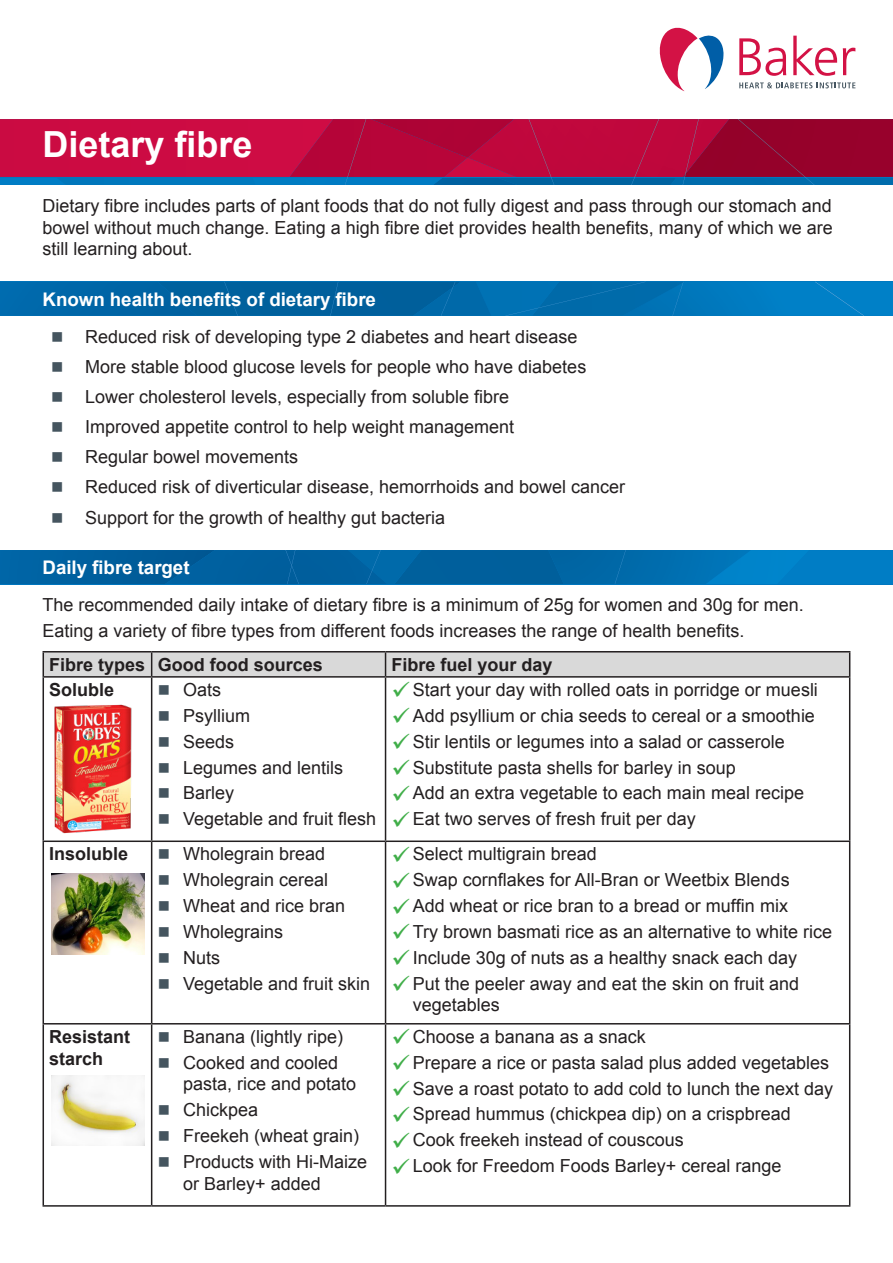
<style>
.page{position:relative;width:893px;height:1263px;background:#fff}
.page>*{position:absolute;margin:0;border:0;box-sizing:border-box;transform-origin:0 0}
.t1{font:700 36px "Arial";color:#fff}
.t2{font:700 18.75px "Arial";letter-spacing:-.005em;color:#fff}
.t3{font:18px/21.6px "Arial";color:#231f20}
.t4{font:700 18px/21.6px "Arial";color:#231f20}
</style>
<div class="page">
<img style="left:491px;top:282px;width:41px;height:34px">
<img style="left:461px;top:282px;width:30px;height:34px">
<img style="left:505px;top:308px;width:27px;height:8px">
<svg style="left:532px;top:282px;width:361px;height:34px;background:#0076ba"></svg>
<svg style="left:0;top:282px;width:461px;height:34px;background:#0062a1"></svg>
<img style="left:676px;top:178px;width:129px;height:7px">
<img style="left:729px;top:119px;width:9px;height:58px">
<img style="left:676px;top:119px;width:53px;height:58px">
<svg style="left:0;top:119px;width:676px;height:66px;background:#a9164d"></svg>
<img style="left:529px;top:119px;width:22px;height:58px">
<svg style="left:805px;top:119px;width:88px;height:66px;background:#840e3b"></svg>
<div style="left:738px;top:119px;width:67px;height:58px;background:#95012a"></div>
<svg style="left:683px;top:174px;width:3px;height:11px"></svg>
<img style="left:685px;top:119px;width:14px;height:55px">
<svg style="left:660px;top:28px;width:64px;height:63px"></svg>
<svg style="left:739px;top:38px;width:47px;height:38px"></svg>
<svg style="left:793px;top:36px;width:44px;height:40px"></svg>
<svg style="left:843px;top:48px;width:12px;height:27px"></svg>
<svg style="left:739px;top:82px;width:116px;height:6px"></svg>
<div style="left:0;top:550px;width:165px;height:34px;background:#00609f"></div>
<div style="left:809px;top:550px;width:84px;height:34px;background:#007dc5"></div>
<div style="left:751px;top:550px;width:58px;height:34px;background:#0084cb"></div>
<img style="left:165px;top:550px;width:122px;height:34px">
<img style="left:285px;top:550px;width:6px;height:15px">
<img style="left:287px;top:565px;width:4px;height:19px">
<svg style="left:291px;top:550px;width:460px;height:34px;background:#0066a5"></svg>
<hr style="left:43px;top:651px;width:109px;height:1px;background:#231f20">
<hr style="left:152px;top:651px;width:234px;height:1px;background:#231f20">
<hr style="left:386px;top:651px;width:464px;height:1px;background:#231f20">
<hr style="left:43px;top:678px;width:1px;height:162px;background:#231f20">
<hr style="left:151px;top:678px;width:1px;height:162px;background:#231f20">
<hr style="left:385px;top:678px;width:1px;height:162px;background:#231f20">
<hr style="left:849px;top:678px;width:1px;height:162px;background:#231f20">
<hr style="left:43px;top:840px;width:109px;height:2px;background:#231f20">
<hr style="left:43px;top:842px;width:1px;height:181px;background:#231f20">
<hr style="left:152px;top:840px;width:234px;height:2px;background:#231f20">
<hr style="left:151px;top:842px;width:1px;height:181px;background:#231f20">
<hr style="left:386px;top:840px;width:464px;height:2px;background:#231f20">
<hr style="left:385px;top:842px;width:1px;height:181px;background:#231f20">
<hr style="left:849px;top:842px;width:1px;height:181px;background:#231f20">
<hr style="left:43px;top:1023px;width:109px;height:1px;background:#231f20">
<hr style="left:43px;top:1024px;width:1px;height:181px;background:#231f20">
<hr style="left:152px;top:1023px;width:234px;height:1px;background:#231f20">
<hr style="left:151px;top:1024px;width:1px;height:181px;background:#231f20">
<hr style="left:386px;top:1023px;width:464px;height:1px;background:#231f20">
<hr style="left:385px;top:1024px;width:1px;height:181px;background:#231f20">
<hr style="left:849px;top:1024px;width:1px;height:181px;background:#231f20">
<hr style="left:43px;top:1205px;width:109px;height:1px;background:#231f20">
<hr style="left:152px;top:1205px;width:234px;height:1px;background:#231f20">
<hr style="left:386px;top:1205px;width:464px;height:1px;background:#231f20">
<img style="left:54px;top:704px;width:78px;height:130px">
<img style="left:51px;top:1075px;width:93px;height:70px">
<img style="left:51px;top:874px;width:93px;height:80px">
<svg style="left:43px;top:652px;width:807px;height:45px"></svg>
<p class="t1" style="left:43px;top:120px;width:212px">Dietary fibre</p>
<p class="t3" style="left:43px;top:195px;width:792px;text-align:justify">Dietary fibre includes parts of plant foods that do not fully digest and pass through our stomach and bowel without much change. Eating a high fibre diet provides health benefits, many of which we are still learning about.</p>
<p class="t2" style="left:43px;top:286px;width:335px">Known health benefits of dietary fibre</p>
<p class="t3" style="left:85px;top:326px;width:494px">Reduced risk of developing type 2 diabetes and heart disease</p>
<p class="t3" style="left:85px;top:356px;width:503px">More stable blood glucose levels for people who have diabetes</p>
<p class="t3" style="left:85px;top:386px;width:426px">Lower cholesterol levels, especially from soluble fibre</p>
<p class="t3" style="left:85px;top:416px;width:431px">Improved appetite control to help weight management</p>
<p class="t3" style="left:85px;top:446px;width:215px">Regular bowel movements</p>
<p class="t3" style="left:85px;top:476px;width:542px">Reduced risk of diverticular disease, hemorrhoids and bowel cancer</p>
<p class="t3" style="left:85px;top:507px;width:362px">Support for the growth of healthy gut bacteria</p>
<p class="t2" style="left:43px;top:555px;width:149px">Daily fibre target</p>
<p class="t3" style="left:43px;top:594px;width:763px">The recommended daily intake of dietary fibre is a minimum of 25g for women and 30g for men.</p>
<p class="t3" style="left:43px;top:620px;width:704px">Eating a variety of fibre types from different foods increases the range of health benefits.</p>
<p class="t4" style="left:49px;top:654px;width:98px">Fibre types</p>
<p class="t4" style="left:158px;top:654px;width:167px">Good food sources</p>
<p class="t4" style="left:392px;top:654px;width:163px">Fibre fuel your day</p>
<p class="t4" style="left:49px;top:679px;width:67px">Soluble</p>
<p class="t3" style="left:183px;top:679px;width:40px">Oats</p>
<p class="t3" style="left:183px;top:705px;width:68px">Psyllium</p>
<p class="t3" style="left:183px;top:731px;width:53px">Seeds</p>
<p class="t3" style="left:183px;top:757px;width:162px">Legumes and lentils</p>
<p class="t3" style="left:183px;top:782px;width:53px">Barley</p>
<p class="t3" style="left:183px;top:808px;width:195px">Vegetable and fruit flesh</p>
<p class="t3" style="left:413px;top:679px;width:407px">Start your day with rolled oats in porridge or muesli</p>
<p class="t3" style="left:413px;top:705px;width:404px">Add psyllium or chia seeds to cereal or a smoothie</p>
<p class="t3" style="left:413px;top:731px;width:374px">Stir lentils or legumes into a salad or casserole</p>
<p class="t3" style="left:413px;top:757px;width:325px">Substitute pasta shells for barley in soup</p>
<p class="t3" style="left:413px;top:782px;width:393px">Add an extra vegetable to each main meal recipe</p>
<p class="t3" style="left:413px;top:808px;width:285px">Eat two serves of fresh fruit per day</p>
<p class="t4" style="left:49px;top:844px;width:81px">Insoluble</p>
<p class="t3" style="left:183px;top:843px;width:144px">Wholegrain bread</p>
<p class="t3" style="left:183px;top:869px;width:147px">Wholegrain cereal</p>
<p class="t3" style="left:183px;top:895px;width:164px">Wheat and rice bran</p>
<p class="t3" style="left:183px;top:921px;width:102px">Wholegrains</p>
<p class="t3" style="left:183px;top:947px;width:39px">Nuts</p>
<p class="t3" style="left:183px;top:973px;width:189px">Vegetable and fruit skin</p>
<p class="t4" style="left:49px;top:1026px;width:83px">Resistant starch</p>
<p class="t3" style="left:183px;top:1026px;width:162px">Banana (lightly ripe)</p>
<p class="t3" style="left:183px;top:1052px;width:175px">Cooked and cooled pasta, rice and potato</p>
<p class="t3" style="left:183px;top:1099px;width:77px">Chickpea</p>
<p class="t3" style="left:183px;top:1125px;width:178px">Freekeh (wheat grain)</p>
<p class="t3" style="left:183px;top:1151px;width:186px">Products with Hi-Maize or Barley+ added</p>
<p class="t3" style="left:413px;top:843px;width:186px">Select multigrain bread</p>
<p class="t3" style="left:413px;top:869px;width:378px">Swap cornflakes for All-Bran or Weetbix Blends</p>
<p class="t3" style="left:413px;top:895px;width:377px">Add wheat or rice bran to a bread or muffin mix</p>
<p class="t3" style="left:413px;top:921px;width:421px">Try brown basmati rice as an alternative to white rice</p>
<p class="t3" style="left:413px;top:947px;width:386px">Include 30g of nuts as a healthy snack each day</p>
<p class="t3" style="left:413px;top:973px;width:388px">Put the peeler away and eat the skin on fruit and vegetables</p>
<p class="t3" style="left:413px;top:1026px;width:235px">Choose a banana as a snack</p>
<p class="t3" style="left:413px;top:1052px;width:418px">Prepare a rice or pasta salad plus added vegetables</p>
<p class="t3" style="left:413px;top:1078px;width:422px">Save a roast potato to add cold to lunch the next day</p>
<p class="t3" style="left:413px;top:1103px;width:380px">Spread hummus (chickpea dip) on a crispbread</p>
<p class="t3" style="left:413px;top:1129px;width:273px">Cook freekeh instead of couscous</p>
<p class="t3" style="left:413px;top:1155px;width:370px">Look for Freedom Foods Barley+ cereal range</p>
</div>
